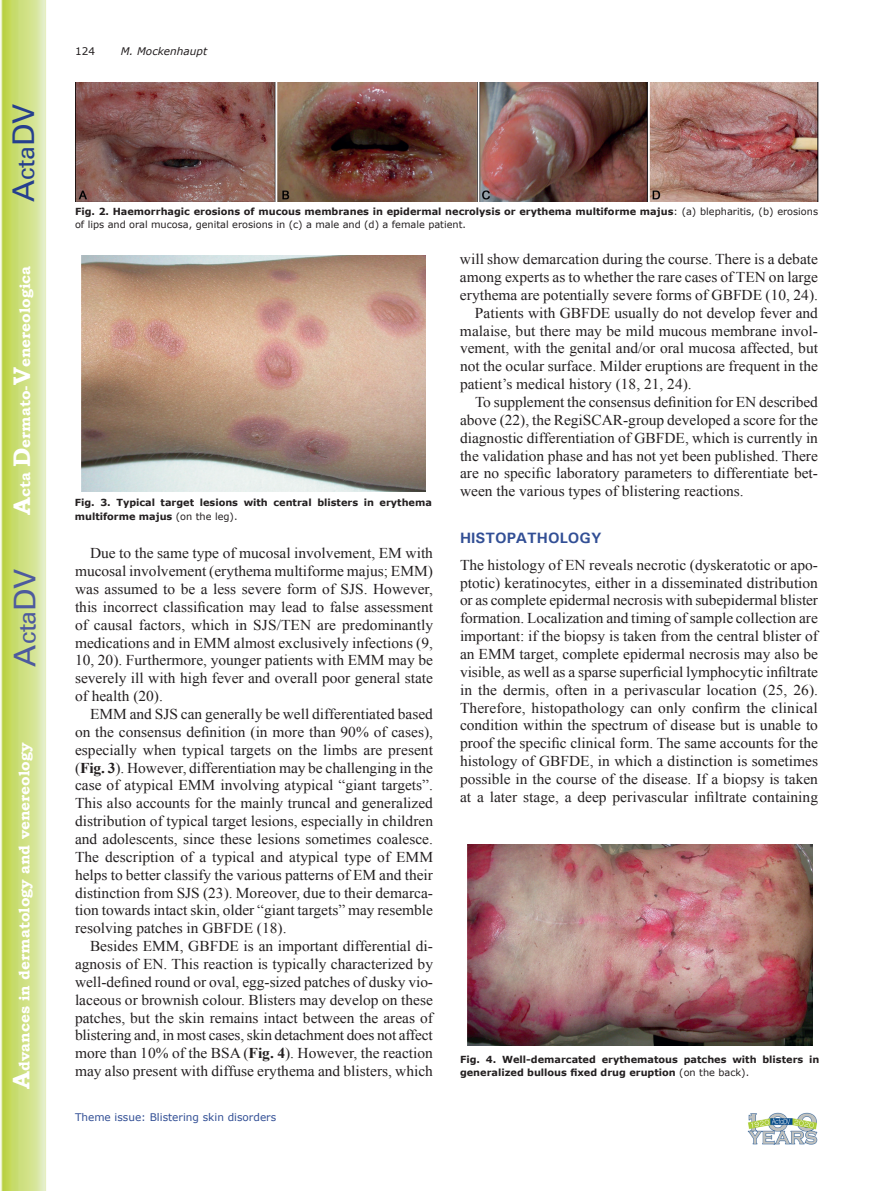
<style>
.page{position:relative;width:893px;height:1191px;background:#fff}
.page>*{position:absolute;margin:0;border:0;box-sizing:border-box;transform-origin:0 0}
.t1{font:30px "Univers";color:#4d5a9e}
.t2{font:30px "Univers";color:#253f8e}
.t3{font:15px/17.9px "Times New Roman";color:#231f20;text-align:justify}
.t4{font:700 15px "Bookman Old Style";color:#fff}
.t5{font:700 15px "Univers";color:#324f95}
.t6{font:10.5px "Verdana";color:#324f95}
.t7{font:italic 10.5px "Verdana";color:#231f20}
.t8{font:10.5px "Verdana";color:#231f20}
.t9{font:9.75px/13.5px "Verdana";color:#231f20}
.t10{font:700 9.75px/13.5px "Verdana";color:#231f20}
.s1{font-size:24px}
.s2{font-weight:700}
.s3{font-weight:400}
</style>
<div class="page">
<svg style="left:1px;top:0;width:45px;height:1191px;background:#cfe084"></svg>
<img style="left:747px;top:1113px;width:71px;height:31px">
<img style="left:75px;top:83px;width:743px;height:118px">
<img style="left:81px;top:255px;width:345px;height:236px">
<img style="left:467px;top:844px;width:345px;height:202px">
<h1 class="t2" style="left:6px;top:202px;width:100px;rotate:-90deg">A<span class="s1">cta</span>DV</h1>
<p class="t4" style="left:16px;top:515px;width:251px;rotate:-90deg"><span class="s1">A</span>cta <span class="s1">D</span>ermato-<span class="s1">V</span>enereologica</p>
<h1 class="t1" style="left:7px;top:666px;width:100px;rotate:-90deg">A<span class="s1">cta</span>DV</h1>
<p class="t4" style="left:15px;top:1088px;width:347px;rotate:-90deg"><span class="s1">A</span>dvances in dermatology and venereology</p>
<p class="t8" style="left:75px;top:44px;width:22px">124</p>
<p class="t7" style="left:121px;top:44px;width:88px">M. Mockenhaupt</p>
<p class="t9" style="left:75px;top:205px;width:745px"><span class="s2">Fig. 2. Haemorrhagic erosions of mucous membranes in epidermal necrolysis or erythema multiforme majus</span>: (a) blepharitis, (b) erosions of lips and oral mucosa, genital erosions in (c) a male and (d) a female patient.</p>
<p class="t10" style="left:75px;top:496px;width:359px">Fig. 3. Typical target lesions with central blisters in erythema multiforme majus <span class="s3">(on the leg).</span></p>
<p class="t3" style="left:75px;top:544px;width:360px;text-indent:15px">Due to the same type of mucosal involvement, EM with mucosal involvement (erythema multiforme majus; EMM) was assumed to be a less severe form of SJS. However, this incorrect classification may lead to false assessment of causal factors, which in SJS/TEN are predominantly medications and in EMM almost exclusively infections (9, 10, 20). Furthermore, younger patients with EMM may be severely ill with high fever and overall poor general state of health (20).</p>
<p class="t3" style="left:75px;top:705px;width:360px;text-indent:15px">EMM and SJS can generally be well differentiated based on the consensus definition (in more than 90% of cases), especially when typical targets on the limbs are present (<span class="s2">Fig. 3</span>). However, differentiation may be challenging in the case of atypical EMM involving atypical “giant targets”.<br>This also accounts for the mainly truncal and generalized distribution of typical target lesions, especially in children and adolescents, since these lesions sometimes coalesce.<br>The description of a typical and atypical type of EMM helps to better classify the various patterns of EM and their distinction from SJS (23). Moreover, due to their demarca&shy;tion towards intact skin, older “giant targets” may resemble resolving patches in GBFDE (18).</p>
<p class="t3" style="left:75px;top:937px;width:360px;text-indent:15px">Besides EMM, GBFDE is an important differential di&shy;agnosis of EN. This reaction is typically characterized by well-defined round or oval, egg-sized patches of dusky vio&shy;laceous or brownish colour. Blisters may develop on these patches, but the skin remains intact between the areas of blistering and, in most cases, skin detachment does not affect more than 10% of the BSA (<span class="s2">Fig. 4</span>). However, the reaction may also present with diffuse erythema and blisters, which</p>
<p class="t6" style="left:75px;top:1110px;width:203px">Theme issue: Blistering skin disorders</p>
<p class="t3" style="left:460px;top:250px;width:360px">will show demarcation during the course. There is a debate</p>
<p class="t3" style="left:460px;top:268px;width:359px">among experts as to whether the rare cases of TEN on large</p>
<p class="t3" style="left:460px;top:286px;width:359px">erythema are potentially severe forms of GBFDE (10, 24).</p>
<p class="t3" style="left:475px;top:303px;width:344px">Patients with GBFDE usually do not develop fever and</p>
<p class="t3" style="left:460px;top:321px;width:359px">malaise, but there may be mild mucous membrane invol-</p>
<p class="t3" style="left:460px;top:339px;width:359px">vement, with the genital and/or oral mucosa affected, but</p>
<p class="t3" style="left:460px;top:357px;width:360px">not the ocular surface. Milder eruptions are frequent in the</p>
<p class="t3" style="left:460px;top:375px;width:233px">patient’s medical history (18, 21, 24).</p>
<p class="t3" style="left:475px;top:393px;width:344px">To supplement the consensus definition for EN described</p>
<p class="t3" style="left:460px;top:411px;width:360px">above (22), the RegiSCAR-group developed a score for the</p>
<p class="t3" style="left:460px;top:428px;width:359px">diagnostic differentiation of GBFDE, which is currently in</p>
<p class="t3" style="left:460px;top:446px;width:359px">the validation phase and has not yet been published. There</p>
<p class="t3" style="left:460px;top:464px;width:359px">are no specific laboratory parameters to differentiate bet-</p>
<p class="t3" style="left:460px;top:482px;width:285px">ween the various types of blistering reactions.</p>
<p class="t5" style="left:460px;top:528px;width:143px">HISTOPATHOLOGY</p>
<p class="t3" style="left:460px;top:555px;width:360px">The histology of EN reveals necrotic (dyskeratotic or apo&shy;ptotic) keratinocytes, either in a disseminated distribution or as complete epidermal necrosis with subepidermal blister formation. Localization and timing of sample collection are important: if the biopsy is taken from the central blister of an EMM target, complete epidermal necrosis may also be visible, as well as a sparse superficial lymphocytic infiltrate in the dermis, often in a perivascular location (25, 26).<br>Therefore, histopathology can only confirm the clinical condition within the spectrum of disease but is unable to proof the specific clinical form. The same accounts for the histology of GBFDE, in which a distinction is sometimes possible in the course of the disease. If a biopsy is taken at a later stage, a deep perivascular infiltrate containing</p>
<p class="t10" style="left:460px;top:1052px;width:361px">Fig. 4. Well-demarcated erythematous patches with blisters in generalized bullous fixed drug eruption <span class="s3">(on the back).</span></p>
</div>
